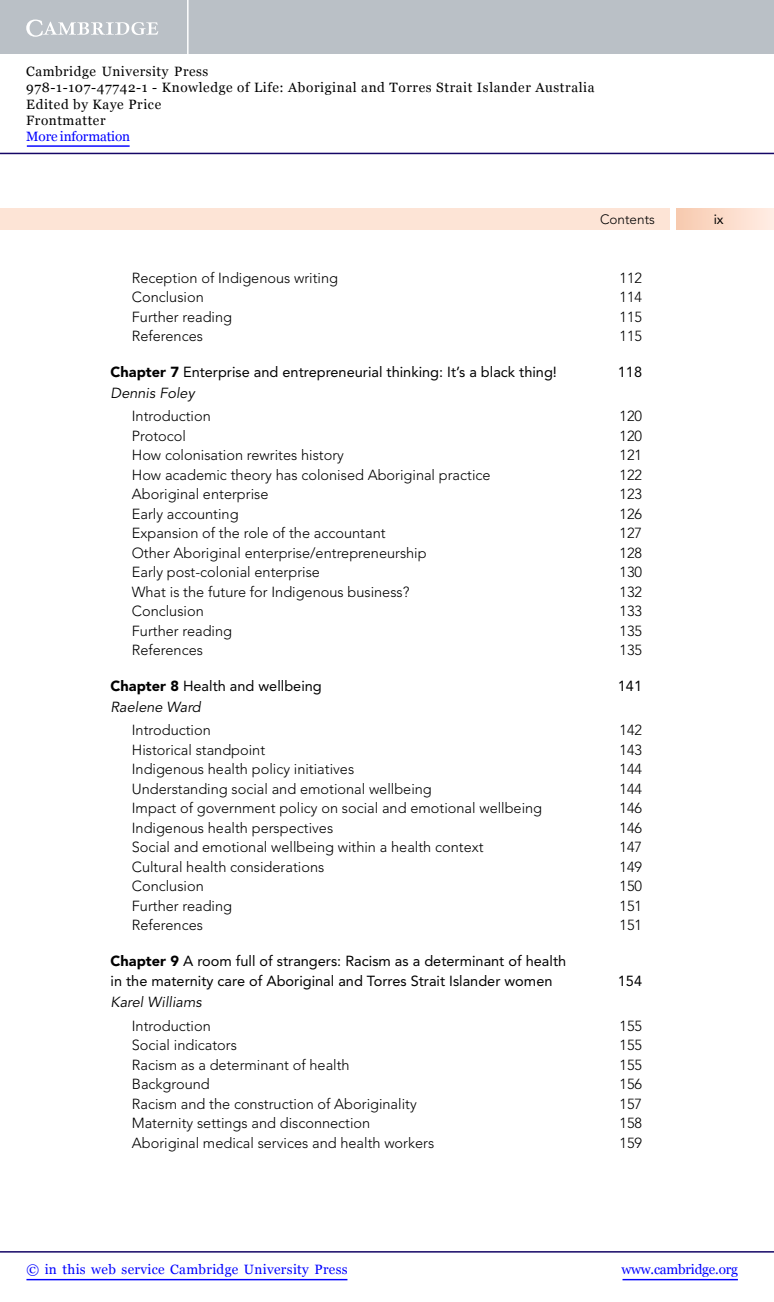
<style>
.page{position:relative;width:774px;height:1302px;background:#fff}
.page>*{position:absolute;margin:0;border:0;box-sizing:border-box;transform-origin:0 0}
.t1{font:300 14.55px "Avenir LT Std";color:#000}
.t2{font:14.55px/19.6px "Avenir LT Std";color:#000}
.t3{font:italic 14.55px "Avenir LT Std";color:#000}
.t4{font:13.5px/16.2px "Georgia";letter-spacing:.045em;color:#000}
.t5{font:13.5px "Georgia";letter-spacing:.025em;color:#00f}
.t6{font:13.5px "Georgia";letter-spacing:-.015em;color:#00f}
.t7{font:13.5px "Georgia";letter-spacing:-.01em;color:#00f}
.t8{font:300 13.5px "Avenir LT Std";color:#000}
.t9{font:13.5px "Avenir LT Std";color:#000}
.s1{font-weight:900}
</style>
<div class="page">
<div style="left:0;top:208px;width:670px;height:21px;background:#fde4d6"></div>
<div style="left:676px;top:208px;width:98px;height:21px;background:linear-gradient(to right,#f7c9ae,#ffede5)"></div>
<div style="left:0;top:0;width:774px;height:54px;background:#bac0c6"></div>
<svg style="left:26px;top:20px;width:132px;height:17px"></svg>
<hr style="left:187px;top:0;width:2px;height:54px;background:#fff">
<hr style="left:0;top:153px;width:774px;height:1px;background:#150666">
<hr style="left:27px;top:145px;width:103px;height:2px;background:#00f">
<hr style="left:622px;top:1279px;width:116px;height:1px;background:#00f">
<hr style="left:0;top:1251px;width:774px;height:1px;background:#150666">
<hr style="left:26px;top:1279px;width:321px;height:1px;background:#00f">
<p class="t4" style="left:26px;top:64px;width:570px">Cambridge University Press<br>978-1-107-47742-1 - Knowledge of Life: Aboriginal and Torres Strait Islander Australia Edited by Kaye Price<br>Frontmatter</p>
<p class="t7" style="left:26px;top:128px;width:105px">More information</p>
<p class="t8" style="left:600px;top:211px;width:56px">Contents</p>
<p class="t9" style="left:714px;top:211px;width:11px">ix</p>
<p class="t1" style="left:132px;top:269px;width:208px">Reception of Indigenous writing</p>
<p class="t1" style="left:619px;top:269px;width:24px">112</p>
<p class="t1" style="left:132px;top:289px;width:73px">Conclusion</p>
<p class="t1" style="left:619px;top:289px;width:24px">114</p>
<p class="t1" style="left:132px;top:308px;width:102px">Further reading</p>
<p class="t1" style="left:619px;top:308px;width:24px">115</p>
<p class="t1" style="left:132px;top:328px;width:73px">References</p>
<p class="t1" style="left:619px;top:328px;width:24px">115</p>
<p class="t2" style="left:111px;top:362px;width:448px"><span class="s1">Chapter 7</span> Enterprise and entrepreneurial thinking: It’s a black thing!</p>
<p class="t2" style="left:618px;top:362px;width:26px">118</p>
<p class="t3" style="left:111px;top:384px;width:86px">Dennis Foley</p>
<p class="t1" style="left:132px;top:408px;width:80px">Introduction</p>
<p class="t1" style="left:619px;top:408px;width:24px">120</p>
<p class="t1" style="left:132px;top:427px;width:56px">Protocol</p>
<p class="t1" style="left:619px;top:427px;width:24px">120</p>
<p class="t1" style="left:132px;top:447px;width:214px">How colonisation rewrites history</p>
<p class="t1" style="left:619px;top:447px;width:24px">121</p>
<p class="t1" style="left:132px;top:466px;width:360px">How academic theory has colonised Aboriginal practice</p>
<p class="t1" style="left:619px;top:466px;width:24px">122</p>
<p class="t1" style="left:132px;top:486px;width:138px">Aboriginal enterprise</p>
<p class="t1" style="left:619px;top:486px;width:24px">123</p>
<p class="t1" style="left:132px;top:505px;width:108px">Early accounting</p>
<p class="t1" style="left:619px;top:505px;width:24px">126</p>
<p class="t1" style="left:132px;top:525px;width:255px">Expansion of the role of the accountant</p>
<p class="t1" style="left:619px;top:525px;width:24px">127</p>
<p class="t1" style="left:132px;top:544px;width:296px">Other Aboriginal enterprise/entrepreneurship</p>
<p class="t1" style="left:619px;top:544px;width:24px">128</p>
<p class="t1" style="left:132px;top:564px;width:190px">Early post-colonial enterprise</p>
<p class="t1" style="left:619px;top:564px;width:24px">130</p>
<p class="t1" style="left:132px;top:583px;width:279px">What is the future for Indigenous business?</p>
<p class="t1" style="left:619px;top:583px;width:24px">132</p>
<p class="t1" style="left:132px;top:603px;width:73px">Conclusion</p>
<p class="t1" style="left:619px;top:603px;width:24px">133</p>
<p class="t1" style="left:132px;top:622px;width:102px">Further reading</p>
<p class="t1" style="left:619px;top:622px;width:24px">135</p>
<p class="t1" style="left:132px;top:642px;width:73px">References</p>
<p class="t1" style="left:619px;top:642px;width:24px">135</p>
<p class="t2" style="left:111px;top:676px;width:213px"><span class="s1">Chapter 8</span> Health and wellbeing</p>
<p class="t2" style="left:618px;top:676px;width:26px">141</p>
<p class="t3" style="left:111px;top:698px;width:92px">Raelene Ward</p>
<p class="t1" style="left:132px;top:722px;width:80px">Introduction</p>
<p class="t1" style="left:619px;top:722px;width:24px">142</p>
<p class="t1" style="left:132px;top:741px;width:135px">Historical standpoint</p>
<p class="t1" style="left:619px;top:741px;width:24px">143</p>
<p class="t1" style="left:132px;top:761px;width:224px">Indigenous health policy initiatives</p>
<p class="t1" style="left:619px;top:761px;width:24px">144</p>
<p class="t1" style="left:132px;top:780px;width:301px">Understanding social and emotional wellbeing</p>
<p class="t1" style="left:619px;top:780px;width:24px">144</p>
<p class="t1" style="left:132px;top:800px;width:412px">Impact of government policy on social and emotional wellbeing</p>
<p class="t1" style="left:619px;top:800px;width:24px">146</p>
<p class="t1" style="left:132px;top:819px;width:203px">Indigenous health perspectives</p>
<p class="t1" style="left:619px;top:819px;width:24px">146</p>
<p class="t1" style="left:132px;top:839px;width:353px">Social and emotional wellbeing within a health context</p>
<p class="t1" style="left:619px;top:839px;width:24px">147</p>
<p class="t1" style="left:132px;top:858px;width:194px">Cultural health considerations</p>
<p class="t1" style="left:619px;top:858px;width:24px">149</p>
<p class="t1" style="left:132px;top:878px;width:73px">Conclusion</p>
<p class="t1" style="left:619px;top:878px;width:24px">150</p>
<p class="t1" style="left:132px;top:897px;width:102px">Further reading</p>
<p class="t1" style="left:619px;top:897px;width:24px">151</p>
<p class="t1" style="left:132px;top:917px;width:73px">References</p>
<p class="t1" style="left:619px;top:917px;width:24px">151</p>
<p class="t2" style="left:111px;top:951px;width:457px"><span class="s1">Chapter 9</span> A room full of strangers: Racism as a determinant of health in the maternity care of Aboriginal and Torres Strait Islander women</p>
<p class="t2" style="left:618px;top:971px;width:26px">154</p>
<p class="t3" style="left:111px;top:993px;width:93px">Karel Williams</p>
<p class="t1" style="left:132px;top:1017px;width:80px">Introduction</p>
<p class="t1" style="left:619px;top:1017px;width:24px">155</p>
<p class="t1" style="left:132px;top:1036px;width:107px">Social indicators</p>
<p class="t1" style="left:619px;top:1036px;width:24px">155</p>
<p class="t1" style="left:132px;top:1056px;width:219px">Racism as a determinant of health</p>
<p class="t1" style="left:619px;top:1056px;width:24px">155</p>
<p class="t1" style="left:132px;top:1075px;width:79px">Background</p>
<p class="t1" style="left:619px;top:1075px;width:24px">156</p>
<p class="t1" style="left:132px;top:1095px;width:286px">Racism and the construction of Aboriginality</p>
<p class="t1" style="left:619px;top:1095px;width:24px">157</p>
<p class="t1" style="left:132px;top:1114px;width:240px">Maternity settings and disconnection</p>
<p class="t1" style="left:619px;top:1114px;width:24px">158</p>
<p class="t1" style="left:132px;top:1134px;width:304px">Aboriginal medical services and health workers</p>
<p class="t1" style="left:619px;top:1134px;width:24px">159</p>
<p class="t5" style="left:26px;top:1260px;width:323px">© in this web service Cambridge University Press</p>
<p class="t6" style="left:621px;top:1260px;width:118px">www.cambridge.org</p>
</div>
